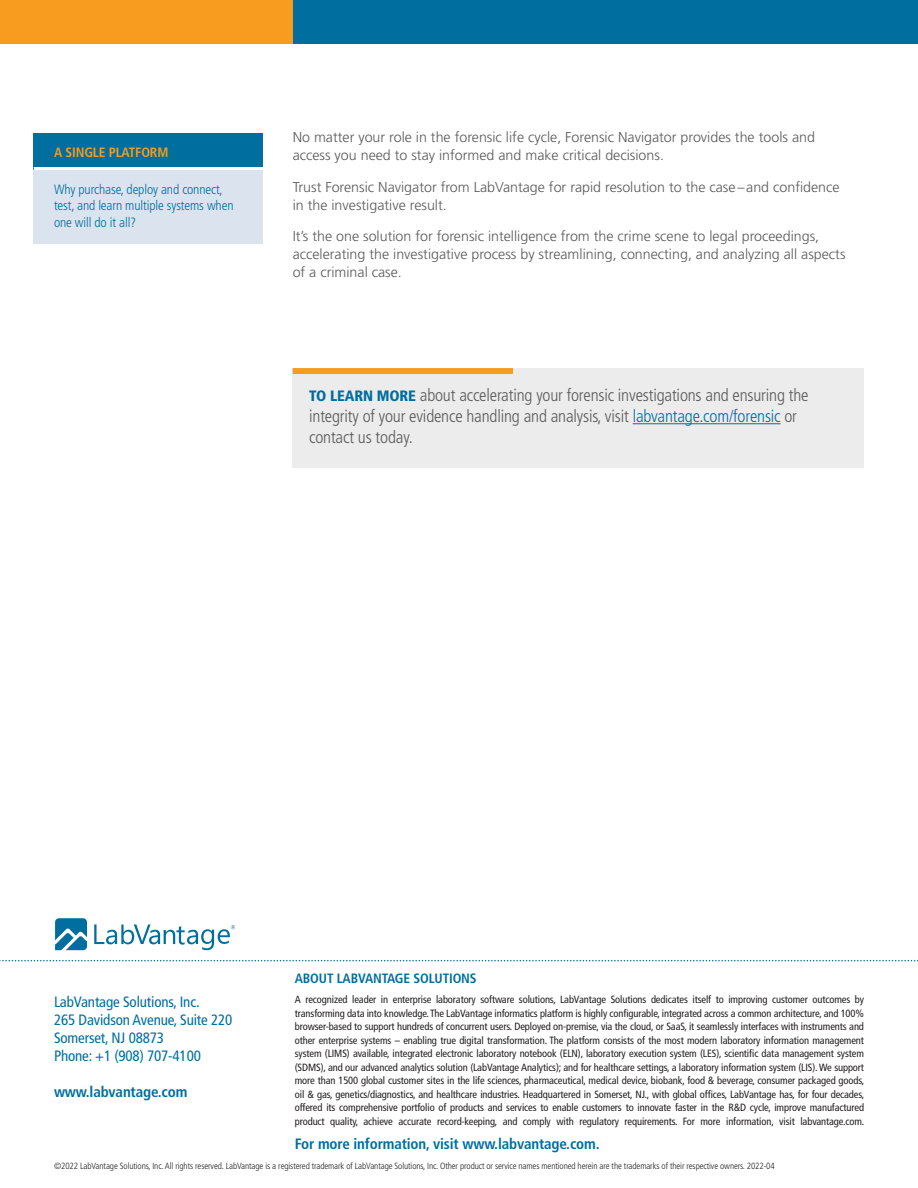
<style>
.page{position:relative;width:918px;height:1188px;background:#fff}
.page>*{position:absolute;margin:0;border:0;box-sizing:border-box;transform-origin:0 0}
.CTA{font:300 condensed 17.25px/21px "Frutiger";letter-spacing:-.01em;color:#595a59}
.t1{font:condensed 15px/18px "Frutiger LT Std";letter-spacing:-.01em;color:#006e9f}
.t2{font:700 condensed 15px "Frutiger LT Std";letter-spacing:-.01em;color:#006e9f}
.body{font:300 14.25px/18px "Frutiger";color:#595a59}
.sidebar_callout{font:300 condensed 13.5px/16.5px "Frutiger";letter-spacing:-.01em;color:#006e9f}
.t3{font:700 condensed 13.5px "Frutiger LT Std";letter-spacing:-.01em;color:#006e9f}
.Sidebar_head{font:700 condensed 13.5px "Frutiger";letter-spacing:-.01em;color:#f89c1f}
.t4{font:condensed 10.5px/13.5px "Frutiger LT Std";letter-spacing:-.01em;color:#231f20;text-align:justify}
.t5{font:300 condensed 9px "Frutiger LT Std";letter-spacing:-.01em;color:#231f20}
.s1{font-weight:900;font-size:15px;color:#006e9f}
.s2{color:#006e9f}
</style>
<div class="page">
<svg style="left:0;top:960px;width:918px;height:1px"></svg>
<svg style="left:55px;top:918px;width:32px;height:32px"></svg>
<svg style="left:94px;top:924px;width:141px;height:26px"></svg>
<div style="left:292px;top:0;width:626px;height:43px;background:#006e9f"></div>
<div style="left:0;top:0;width:293px;height:43px;background:#f89c1f"></div>
<div style="left:293px;top:368px;width:571px;height:100px;background:#edecec"></div>
<div style="left:293px;top:368px;width:220px;height:6px;background:#f89c1f"></div>
<hr style="left:633px;top:423px;width:148px;height:1px;background:#006e9f">
<div style="left:34px;top:133px;width:229px;height:48px;background:#006e9f"></div>
<hr style="left:34px;top:167px;width:229px;height:4px;background:#fff">
<div style="left:34px;top:170px;width:229px;height:74px;background:#dbe4ee"></div>
<p class="Sidebar_head" style="left:54px;top:144px;width:116px">A SINGLE PLATFORM</p>
<p class="sidebar_callout" style="left:54px;top:181px;width:181px">Why purchase, deploy and connect, test, and learn multiple systems when one will do it all?</p>
<p class="body" style="left:293px;top:129px;width:524px">No matter your role in the forensic life cycle, Forensic Navigator provides the tools and access you need to stay informed and make critical decisions.</p>
<p class="body" style="left:293px;top:178px;width:549px">Trust Forensic Navigator from LabVantage for rapid resolution to the case–and confidence in the investigative result.</p>
<p class="body" style="left:293px;top:228px;width:554px">It’s the one solution for forensic intelligence from the crime scene to legal proceedings, accelerating the investigative process by streamlining, connecting, and analyzing all aspects of a criminal case.</p>
<p class="CTA" style="left:309px;top:385px;width:501px"><span class="s1">TO LEARN MORE</span> about accelerating your forensic investigations and ensuring the integrity of your evidence handling and analysis, visit <span class="s2">labvantage.com/forensic</span> or contact us today.</p>
<p class="t3" style="left:295px;top:970px;width:183px">ABOUT LABVANTAGE SOLUTIONS</p>
<p class="t4" style="left:295px;top:993px;width:571px">A recognized leader in enterprise laboratory software solutions, LabVantage Solutions dedicates itself to improving customer outcomes by transforming data into knowledge. The LabVantage informatics platform is highly configurable, integrated across a common architecture, and 100% browser-based to support hundreds of concurrent users. Deployed on-premise, via the cloud, or SaaS, it seamlessly interfaces with instruments and other enterprise systems – enabling true digital transformation. The platform consists of the most modern laboratory information management system (LIMS) available, integrated electronic laboratory notebook (ELN), laboratory execution system (LES), scientific data management system (SDMS), and our advanced analytics solution (LabVantage Analytics); and for healthcare settings, a laboratory information system (LIS). We support more than 1500 global customer sites in the life sciences, pharmaceutical, medical device, biobank, food &amp; beverage, consumer packaged goods, oil &amp; gas, genetics/diagnostics, and healthcare industries. Headquartered in Somerset, NJ., with global offices, LabVantage has, for four decades, offered its comprehensive portfolio of products and services to enable customers to innovate faster in the R&amp;D cycle, improve manufactured product quality, achieve accurate record-keeping, and comply with regulatory requirements. For more information, visit labvantage.com.</p>
<h2 class="t2" style="left:295px;top:1135px;width:306px">For more information, visit www.labvantage.com.</h2>
<p class="t5" style="left:54px;top:1161px;width:722px">©2022 LabVantage Solutions, Inc. All rights reserved. LabVantage is a registered trademark of LabVantage Solutions, Inc. Other product or service names mentioned herein are the trademarks of their respective owners. 2022-04</p>
<h2 class="t1" style="left:54px;top:993px;width:180px">LabVantage Solutions, Inc.<br>265 Davidson Avenue, Suite 220<br>Somerset, NJ 08873<br>Phone: +1 (908) 707-4100</h2>
<h2 class="t2" style="left:54px;top:1083px;width:135px">www.labvantage.com</h2>
</div>
